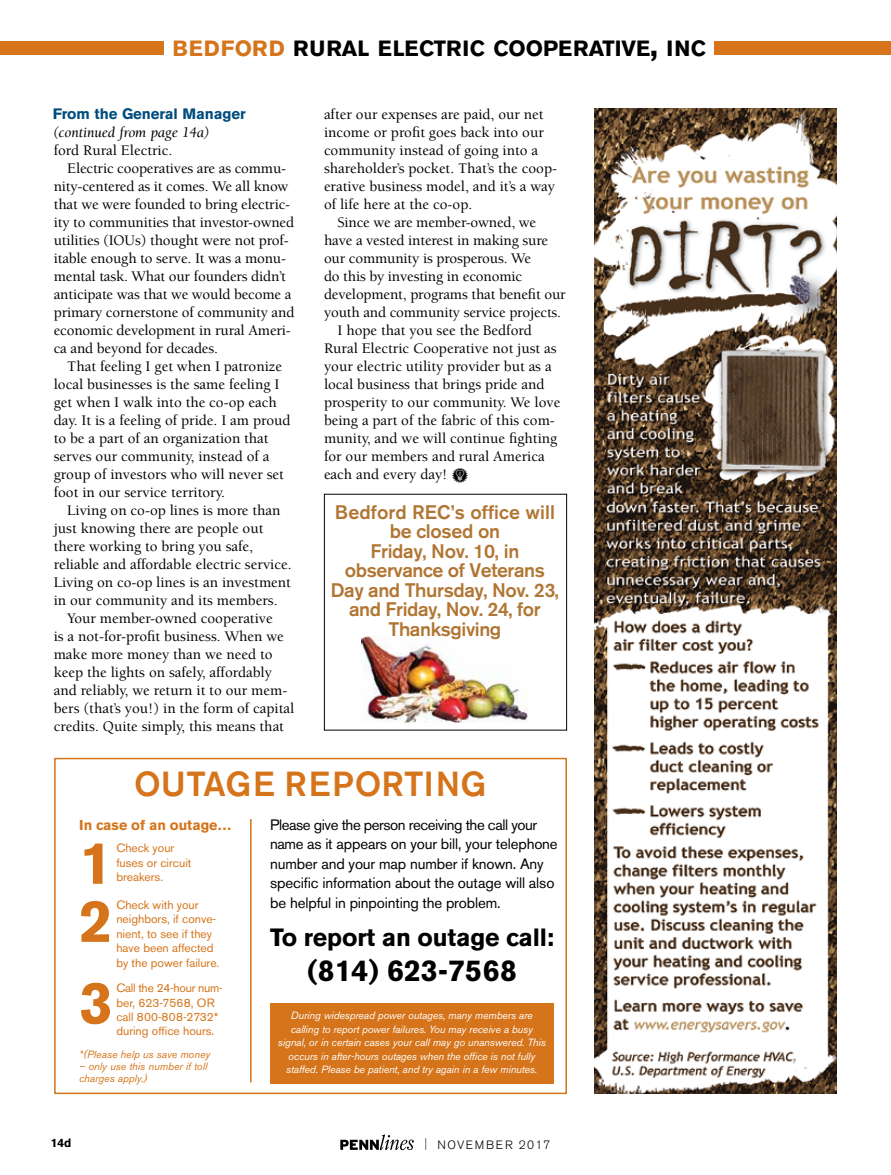
<style>
.page{position:relative;width:891px;height:1175px;background:#fff}
.page>*{position:absolute;margin:0;border:0;box-sizing:border-box;transform-origin:0 0}
.t1{font:700 59.25px "Akzidenz Grotesk BE";color:#d5741a}
.t2{font:500 34.5px "Akzidenz Grotesk BE";color:#d5741a}
.t3{font:700 30px "Akzidenz Grotesk BE";color:#000}
.t4{font:700 24.75px "Akzidenz Grotesk BE";letter-spacing:-.005em;color:#000}
.t5{font:700 21.9px "Akzidenz Grotesk BE";color:#000}
.t6{font:500 19.5px/19.5px "Akzidenz Grotesk BE";letter-spacing:-.02em;color:#b17634;text-align:center}
.t7{font:500 15px/18px "Berkeley Std";color:#000}
.t8{font:15px/19.5px "Akzidenz Grotesk BE";letter-spacing:-.01em;color:#000}
.t9{font:italic 15px "Berkeley Std";letter-spacing:-.005em;color:#000}
.t10{font:700 15px "Akzidenz Grotesk BE";letter-spacing:-.01em;color:#014e7e}
.t11{font:700 14.25px "Akzidenz Grotesk BE";color:#d5741a}
.t12{font:12px/14.4px "Akzidenz Grotesk BE";color:#d5741a}
.t13{font:300 12px "Akzidenz Grotesk BE";letter-spacing:.12em;color:#000}
.t14{font:700 12px "Akzidenz Grotesk BE";color:#000}
.t15{font:italic 10.5px/13.5px "Akzidenz Grotesk BE";letter-spacing:-.01em;color:#fff;text-align:center}
.t16{font:italic 10.5px/12px "Akzidenz Grotesk BE";color:#d5741a}
.s1{color:#d5741a}
.s2{font-size:31.2px}
.s3{font-family:"PF Household Items";font-weight:400}
.s4{font-stretch:condensed}
</style>
<div class="page">
<svg style="left:340px;top:1134px;width:74px;height:16px"></svg>
<div style="left:714px;top:41px;width:177px;height:13px;background:#d5741a"></div>
<div style="left:0;top:41px;width:163px;height:13px;background:#d5741a"></div>
<div style="left:54px;top:758px;width:513px;height:336px;background:#fff;border:2px solid #d5741a"></div>
<div style="left:270px;top:1003px;width:284px;height:80px;background:#d5741a"></div>
<hr style="left:250px;top:819px;width:2px;height:263px;background:#d5741a">
<img style="left:594px;top:108px;width:243px;height:986px">
<img style="left:361px;top:636px;width:166px;height:86px">
<div style="left:324px;top:494px;width:243px;height:236px;border:1px solid #000"></div>
<h3 class="t5" style="left:172px;top:35px;width:535px"><span class="s1">BEDFORD</span> RURAL ELECTRIC COOPERATIVE<span class="s2">,</span> INC</h3>
<p class="t10" style="left:53px;top:105px;width:194px">From the General Manager</p>
<p class="t9" style="left:53px;top:125px;width:158px">(continued from page 14a)</p>
<p class="t7" style="left:54px;top:141px;width:120px">ford Rural Electric.</p>
<p class="t7" style="left:67px;top:159px;width:220px">Electric cooperatives are as commu-</p>
<p class="t7" style="left:54px;top:177px;width:236px">nity-centered as it comes. We all know</p>
<p class="t7" style="left:54px;top:195px;width:238px">that we were founded to bring electric-</p>
<p class="t7" style="left:54px;top:213px;width:242px">ity to communities that investor-owned</p>
<p class="t7" style="left:54px;top:231px;width:237px">utilities (IOUs) thought were not prof-</p>
<p class="t7" style="left:54px;top:249px;width:234px">itable enough to serve. It was a monu-</p>
<p class="t7" style="left:54px;top:267px;width:234px">mental task. What our founders didn’t</p>
<p class="t7" style="left:54px;top:285px;width:239px">anticipate was that we would become a</p>
<p class="t7" style="left:54px;top:303px;width:242px">primary cornerstone of community and</p>
<p class="t7" style="left:54px;top:321px;width:239px">economic development in rural Ameri-</p>
<p class="t7" style="left:54px;top:339px;width:166px">ca and beyond for decades.</p>
<p class="t7" style="left:67px;top:357px;width:216px">That feeling I get when I patronize</p>
<p class="t7" style="left:54px;top:375px;width:227px">local businesses is the same feeling I</p>
<p class="t7" style="left:54px;top:393px;width:225px">get when I walk into the co-op each</p>
<p class="t7" style="left:54px;top:411px;width:238px">day. It is a feeling of pride. I am proud</p>
<p class="t7" style="left:54px;top:429px;width:216px">to be a part of an organization that</p>
<p class="t7" style="left:54px;top:447px;width:217px">serves our community, instead of a</p>
<p class="t7" style="left:54px;top:465px;width:232px">group of investors who will never set</p>
<p class="t7" style="left:54px;top:483px;width:173px">foot in our service territory.</p>
<p class="t7" style="left:67px;top:501px;width:215px">Living on co-op lines is more than</p>
<p class="t7" style="left:54px;top:519px;width:211px">just knowing there are people out</p>
<p class="t7" style="left:54px;top:537px;width:201px">there working to bring you safe,</p>
<p class="t7" style="left:54px;top:555px;width:239px">reliable and affordable electric service.</p>
<p class="t7" style="left:54px;top:573px;width:239px">Living on co-op lines is an investment</p>
<p class="t7" style="left:54px;top:591px;width:225px">in our community and its members.</p>
<p class="t7" style="left:67px;top:609px;width:207px">Your member-owned cooperative</p>
<p class="t7" style="left:54px;top:627px;width:232px">is a not-for-profit business. When we</p>
<p class="t7" style="left:54px;top:645px;width:220px">make more money than we need to</p>
<p class="t7" style="left:54px;top:663px;width:220px">keep the lights on safely, affordably</p>
<p class="t7" style="left:54px;top:681px;width:235px">and reliably, we return it to our mem-</p>
<p class="t7" style="left:54px;top:699px;width:242px">bers (that’s you!) in the form of capital</p>
<p class="t7" style="left:54px;top:717px;width:232px">credits. Quite simply, this means that</p>
<p class="t7" style="left:324px;top:106px;width:235px">after our expenses are paid, our net income or profit goes back into our community instead of going into a shareholder’s pocket. That’s the coop&shy;erative business model, and it’s a way of life here at the co-op.</p>
<p class="t7" style="left:338px;top:214px;width:200px">Since we are member-owned, we</p>
<p class="t7" style="left:324px;top:232px;width:226px">have a vested interest in making sure</p>
<p class="t7" style="left:324px;top:250px;width:209px">our community is prosperous. We</p>
<p class="t7" style="left:324px;top:268px;width:200px">do this by investing in economic</p>
<p class="t7" style="left:324px;top:286px;width:243px">development, programs that benefit our</p>
<p class="t7" style="left:324px;top:304px;width:239px">youth and community service projects.</p>
<p class="t7" style="left:338px;top:322px;width:196px">I hope that you see the Bedford</p>
<p class="t7" style="left:324px;top:340px;width:234px">Rural Electric Cooperative not just as</p>
<p class="t7" style="left:324px;top:358px;width:229px">your electric utility provider but as a</p>
<p class="t7" style="left:324px;top:376px;width:222px">local business that brings pride and</p>
<p class="t7" style="left:324px;top:394px;width:238px">prosperity to our community. We love</p>
<p class="t7" style="left:324px;top:412px;width:232px">being a part of the fabric of this com-</p>
<p class="t7" style="left:324px;top:430px;width:235px">munity, and we will continue fighting</p>
<p class="t7" style="left:324px;top:448px;width:222px">for our members and rural America</p>
<p class="t7" style="left:324px;top:466px;width:147px">each and every day! <span class="s3">l</span></p>
<h3 class="t6" style="left:331px;top:502px;width:230px">Bedford REC’s office will be closed on<br>Friday, Nov. 10, in observance of Veterans<br>Day and Thursday, Nov. 23, and Friday, Nov. 24, for<br>Thanksgiving</h3>
<h2 class="t2" style="left:134px;top:762px;width:76px">outage</h2>
<h2 class="t2" style="left:285px;top:762px;width:23px">reporting</h2>
<p class="t11" style="left:79px;top:816px;width:154px">In case of an outage…</p>
<h1 class="t1" style="left:79px;top:828px;width:35px">1</h1>
<p class="t12" style="left:116px;top:841px;width:77px">Check your fuses or circuit</p>
<p class="t12" style="left:116px;top:869px;width:48px">breakers.</p>
<p class="t12" style="left:116px;top:897px;width:105px">Check with your neighbors, if conve&shy;nient, to see if they have been affected by the power failure.</p>
<h1 class="t1" style="left:79px;top:887px;width:35px">2</h1>
<h1 class="t1" style="left:79px;top:968px;width:35px">3</h1>
<p class="t12" style="left:116px;top:980px;width:108px">Call the 24-hour num&shy;ber, 623-7568, OR call 800-808-2732*</p>
<p class="t12" style="left:116px;top:1024px;width:100px">during office hours.</p>
<p class="t16" style="left:79px;top:1048px;width:133px">*(Please help us save money</p>
<p class="t16" style="left:79px;top:1060px;width:130px">– only use this number if toll charges apply.)</p>
<p class="t8" style="left:270px;top:814px;width:289px">Please give the person receiving the call your name as it appears on your bill, your telephone number and your map number if known. Any specific information about the outage will also be helpful in pinpointing the problem.</p>
<h3 class="t4" style="left:270px;top:923px;width:286px">To report an outage call:</h3>
<h3 class="t3" style="left:307px;top:953px;width:211px">(814) 623-7568</h3>
<p class="t15" style="left:278px;top:1008px;width:269px">During widespread power outages, many members are calling to report power failures. You may receive a busy signal, or in certain cases your call may go unanswered. This occurs in after-hours outages when the office is not fully staffed. Please be patient, and try again in a few minutes.</p>
<p class="t14" style="left:51px;top:1135px;width:22px">14d</p>
<p class="t13" style="left:424px;top:1137px;width:128px"><span class="s4">|</span> NOVEMBER 2017</p>
</div>
